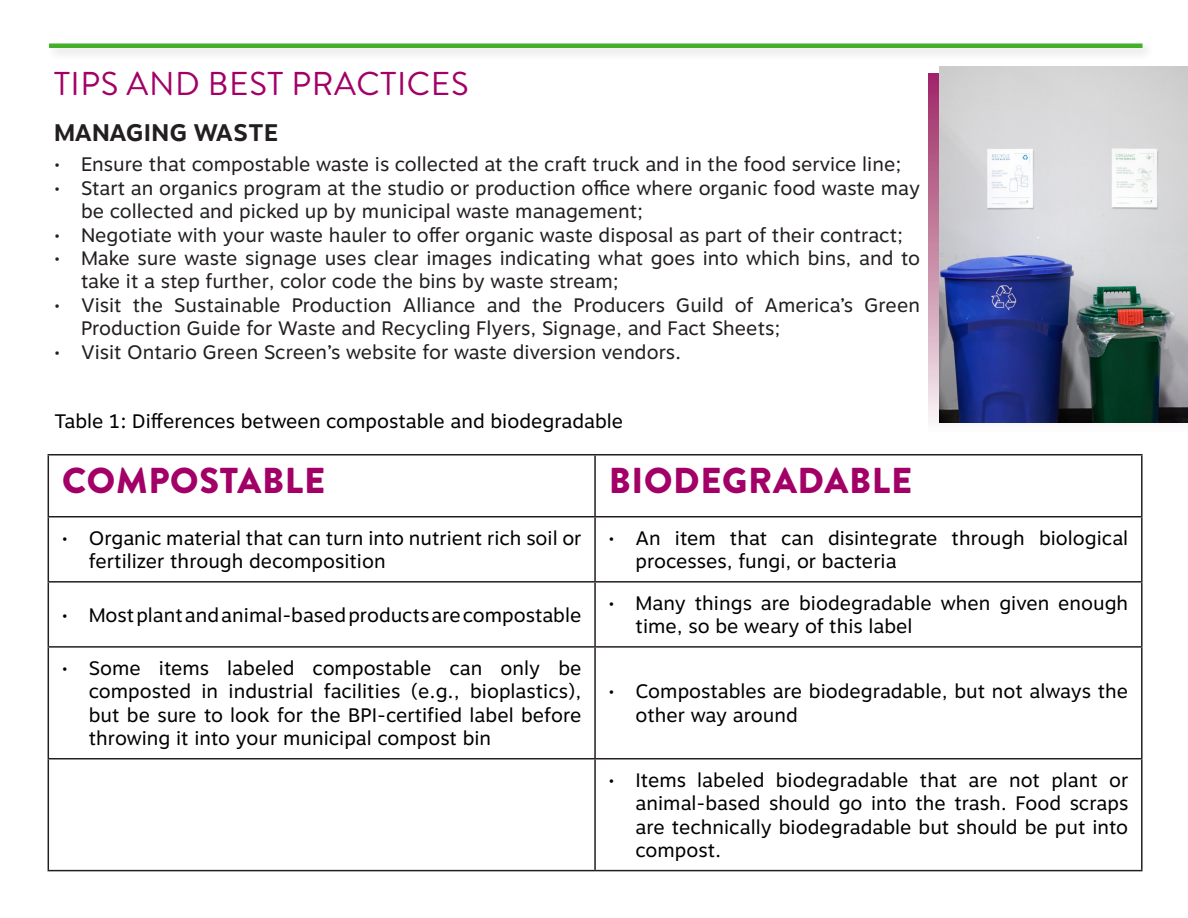
<style>
.page{position:relative;width:1188px;height:918px;background:#fff}
.page>*{position:absolute;margin:0;border:0;box-sizing:border-box;transform-origin:0 0}
.t1{font:900 36px "Brandon Grotesque";letter-spacing:.02em;color:#a20067}
.t2{font:33px "Brandon Grotesque";letter-spacing:.02em;color:#a20067}
.t3{font:700 24px "Motiva Sans";letter-spacing:.01em;color:#231f20}
.t4{font:19.5px/23.4px "Motiva Sans";color:#000}
.t5{font:19.5px/23.4px "Motiva Sans";color:#231f20}
</style>
<div class="page">
<hr style="left:594px;top:456px;width:2px;height:60px;background:#231f20">
<hr style="left:48px;top:518px;width:1px;height:63px;background:#231f20">
<hr style="left:594px;top:518px;width:2px;height:63px;background:#231f20">
<hr style="left:1141px;top:518px;width:2px;height:63px;background:#231f20">
<hr style="left:48px;top:581px;width:547px;height:2px;background:#231f20">
<hr style="left:48px;top:583px;width:1px;height:63px;background:#231f20">
<hr style="left:595px;top:581px;width:548px;height:2px;background:#231f20">
<hr style="left:594px;top:583px;width:2px;height:63px;background:#231f20">
<hr style="left:1141px;top:583px;width:2px;height:63px;background:#231f20">
<hr style="left:48px;top:646px;width:547px;height:2px;background:#231f20">
<hr style="left:48px;top:648px;width:1px;height:110px;background:#231f20">
<hr style="left:595px;top:646px;width:548px;height:2px;background:#231f20">
<hr style="left:594px;top:648px;width:2px;height:110px;background:#231f20">
<hr style="left:1141px;top:648px;width:2px;height:110px;background:#231f20">
<hr style="left:48px;top:758px;width:547px;height:1px;background:#231f20">
<hr style="left:48px;top:759px;width:1px;height:111px;background:#231f20">
<hr style="left:595px;top:758px;width:548px;height:1px;background:#231f20">
<hr style="left:594px;top:759px;width:2px;height:111px;background:#231f20">
<hr style="left:1141px;top:759px;width:2px;height:111px;background:#231f20">
<hr style="left:48px;top:870px;width:547px;height:1px;background:#231f20">
<hr style="left:595px;top:870px;width:548px;height:1px;background:#231f20">
<hr style="left:48px;top:454px;width:547px;height:2px;background:#231f20">
<hr style="left:48px;top:456px;width:1px;height:60px;background:#231f20">
<hr style="left:595px;top:454px;width:548px;height:2px;background:#231f20">
<hr style="left:1141px;top:456px;width:2px;height:60px;background:#231f20">
<hr style="left:48px;top:516px;width:547px;height:2px;background:#231f20">
<hr style="left:595px;top:516px;width:548px;height:2px;background:#231f20">
<svg style="left:929px;top:73px;width:11px;height:350px;background:#c58ca7"></svg>
<img style="left:940px;top:66px;width:248px;height:357px">
<div style="left:46px;top:40px;width:1109px;height:21px;background:#231f20;opacity:.15"></div>
<hr style="left:49px;top:44px;width:1094px;height:4px;background:#43b02a">
<p class="t2" style="left:54px;top:61px;width:416px">TIPS AND BEST PRACTICES</p>
<p class="t3" style="left:54px;top:115px;width:226px">MANAGING WASTE</p>
<p class="t5" style="left:54px;top:153px;width:849px">• Ensure that compostable waste is collected at the craft truck and in the food service line;</p>
<p class="t5" style="left:81px;top:176px;width:841px;text-indent:-27px">• Start an organics program at the studio or production office where organic food waste may be collected and picked up by municipal waste management;</p>
<p class="t5" style="left:54px;top:223px;width:851px">• Negotiate with your waste hauler to offer organic waste disposal as part of their contract;</p>
<p class="t5" style="left:81px;top:247px;width:841px;text-indent:-27px">• Make sure waste signage uses clear images indicating what goes into which bins, and to take it a step further, color code the bins by waste stream;</p>
<p class="t5" style="left:81px;top:293px;width:841px;text-indent:-27px">• Visit the Sustainable Production Alliance and the Producers Guild of America’s Green<br>Production Guide for Waste and Recycling Flyers, Signage, and Fact Sheets;</p>
<p class="t5" style="left:54px;top:340px;width:629px">• Visit Ontario Green Screen’s website for waste diversion vendors.</p>
<p class="t4" style="left:54px;top:410px;width:571px">Table 1: Differences between compostable and biodegradable</p>
<p class="t1" style="left:62px;top:456px;width:265px">COMPOSTABLE</p>
<p class="t1" style="left:609px;top:456px;width:305px">BIODEGRADABLE</p>
<p class="t4" style="left:89px;top:527px;width:494px;text-indent:-27px">• Organic material that can turn into nutrient rich soil or fertilizer through decomposition</p>
<p class="t4" style="left:636px;top:527px;width:494px;text-indent:-27px">• An item that can disintegrate through biological processes, fungi, or bacteria</p>
<p class="t4" style="left:62px;top:603px;width:521px">• Most plant and animal-based products are compostable</p>
<p class="t4" style="left:636px;top:592px;width:494px;text-indent:-27px">• Many things are biodegradable when given enough time, so be weary of this label</p>
<p class="t4" style="left:89px;top:657px;width:494px;text-align:justify;text-indent:-27px">• Some items labeled compostable can only be composted in industrial facilities (e.g., bioplastics), but be sure to look for the BPI-certified label before throwing it into your municipal compost bin</p>
<p class="t4" style="left:636px;top:680px;width:494px;text-indent:-27px">• Compostables are biodegradable, but not always the other way around</p>
<p class="t4" style="left:636px;top:769px;width:494px;text-align:justify;text-indent:-27px">• Items labeled biodegradable that are not plant or animal-based should go into the trash. Food scraps are technically biodegradable but should be put into compost.</p>
</div>
